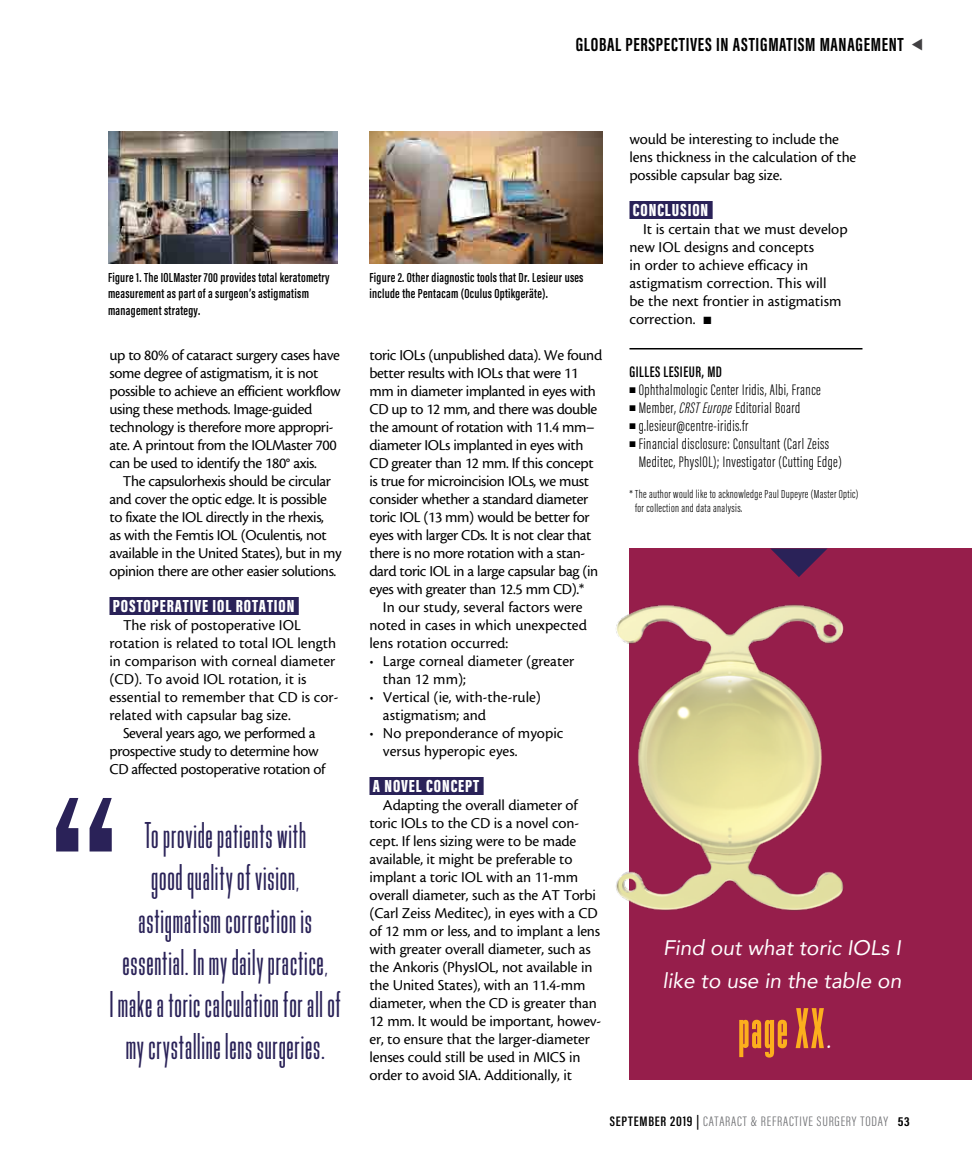
<style>
.page{position:relative;width:972px;height:1161px;background:#fff}
.page>*{position:absolute;margin:0;border:0;box-sizing:border-box;transform-origin:0 0}
.t1{font:60px "Bee Four";letter-spacing:.02em;color:#fcaf1d}
.t2{font:39px/42px "Bee Three";letter-spacing:.02em;color:#2a2258;text-align:center}
.t3{font:italic 21px/33px "Avenir";color:#fff}
.t4{font:700 19.5px "Acumin Pro Extra Cond";letter-spacing:.035em;color:#000}
.t5{font:900 18px "Acumin Pro Extra Cond";letter-spacing:.05em;color:#fff}
.t6{font:15.75px/18px "Cronos MM 408 10";letter-spacing:-.01em;color:#000}
.t7{font:300 15.75px/18px "Acumin Pro Extra Cond";letter-spacing:.03em;color:#000}
.t8{font:600 15.75px "Acumin Pro Extra Cond";letter-spacing:.03em;color:#000}
.t9{font:300 14.1px "Acumin Pro Extra Cond";letter-spacing:.05em;color:#6d6e71;scale:1.11 1}
.t10{font:600 13.5px/16.5px "Acumin Pro Extra Cond";letter-spacing:.02em;color:#000}
.t11{font:300 12px/13.5px "Acumin Pro Extra Cond";letter-spacing:.03em;color:#000}
.s1{font-style:italic}
.s2{font-weight:600;color:#000}
.s3{font-weight:700;font-size:13.35px;color:#000}
</style>
<div class="page">
<div style="left:110px;top:597px;width:189px;height:18px;background:#2a2258"></div>
<div style="left:369px;top:777px;width:115px;height:18px;background:#2a2258"></div>
<div style="left:630px;top:201px;width:83px;height:18px;background:#2a2258"></div>
<hr style="left:630px;top:348px;width:232px;height:2px;background:#000">
<img style="left:108px;top:131px;width:230px;height:132px">
<svg style="left:56px;top:798px;width:56px;height:54px"></svg>
<div style="left:629px;top:548px;width:343px;height:532px;background:#961e4b"></div>
<svg style="left:770px;top:548px;width:58px;height:29px"></svg>
<img style="left:616px;top:604px;width:228px;height:307px">
<img style="left:370px;top:131px;width:232px;height:132px">
<p class="t4" style="left:576px;top:32px;width:329px">GLOBAL PERSPECTIVES IN ASTIGMATISM MANAGEMENT</p>
<p class="t10" style="left:108px;top:269px;width:223px">Figure 1. The IOLMaster 700 provides total keratometry measurement as part of a surgeon’s astigmatism management strategy.</p>
<p class="t6" style="left:110px;top:346px;width:233px">up to 80% of cataract surgery cases have some degree of astigmatism, it is not possible to achieve an efficient workflow using these methods. Image-guided technology is therefore more appropri&shy;ate. A printout from the IOLMaster 700 can be used to identify the 180° axis.</p>
<p class="t6" style="left:110px;top:472px;width:234px;text-indent:13px">The capsulorhexis should be circular and cover the optic edge. It is possible to fixate the IOL directly in the rhexis,<br>as with the Femtis IOL (Oculentis, not available in the United States), but in my opinion there are other easier solutions.</p>
<p class="t5" style="left:113px;top:595px;width:183px">POSTOPERATIVE IOL ROTATION</p>
<p class="t6" style="left:110px;top:616px;width:231px;text-indent:13px">The risk of postoperative IOL rotation is related to total IOL length in comparison with corneal diameter (CD). To avoid IOL rotation, it is essential to remember that CD is cor&shy;related with capsular bag size.</p>
<p class="t6" style="left:110px;top:724px;width:217px;text-align:center">Several years ago, we performed a prospective study to determine how<br>CD affected postoperative rotation of</p>
<h2 class="t2" style="left:110px;top:815px;width:232px">To provide patients with<br>good quality of vision, astigmatism correction is essential. In my daily practice,<br>I make a toric calculation for all of my crystalline lens surgeries.</h2>
<p class="t10" style="left:369px;top:269px;width:216px">Figure 2. Other diagnostic tools that Dr. Lesieur uses include the Pentacam (Oculus Optikgeräte).</p>
<p class="t6" style="left:369px;top:346px;width:234px">toric IOLs (unpublished data). We found better results with IOLs that were 11 mm in diameter implanted in eyes with CD up to 12 mm, and there was double the amount of rotation with 11.4 mm– diameter IOLs implanted in eyes with CD greater than 12 mm. If this concept is true for microincision IOLs, we must consider whether a standard diameter toric IOL (13 mm) would be better for eyes with larger CDs. It is not clear that there is no more rotation with a stan&shy;dard toric IOL in a large capsular bag (in eyes with greater than 12.5 mm CD).*</p>
<p class="t6" style="left:369px;top:598px;width:219px;text-indent:13px">In our study, several factors were noted in cases in which unexpected lens rotation occurred:</p>
<p class="t6" style="left:383px;top:652px;width:193px;text-indent:-13px">• Large corneal diameter (greater than 12 mm);</p>
<p class="t6" style="left:383px;top:688px;width:160px;text-indent:-13px">• Vertical (ie, with-the-rule) astigmatism; and</p>
<p class="t6" style="left:383px;top:724px;width:182px;text-indent:-13px">• No preponderance of myopic versus hyperopic eyes.</p>
<p class="t5" style="left:373px;top:775px;width:108px">A NOVEL CONCEPT</p>
<p class="t6" style="left:370px;top:796px;width:233px;text-indent:13px">Adapting the overall diameter of toric IOLs to the CD is a novel con&shy;cept. If lens sizing were to be made available, it might be preferable to implant a toric IOL with an 11-mm overall diameter, such as the AT Torbi (Carl Zeiss Meditec), in eyes with a CD of 12 mm or less, and to implant a lens with greater overall diameter, such as the Ankoris (PhysIOL, not available in the United States), with an 11.4-mm diameter, when the CD is greater than 12 mm. It would be important, howev&shy;er, to ensure that the larger-diameter lenses could still be used in MICS in order to avoid SIA. Additionally, it</p>
<p class="t6" style="left:630px;top:130px;width:228px">would be interesting to include the lens thickness in the calculation of the possible capsular bag size.</p>
<p class="t5" style="left:633px;top:199px;width:77px">CONCLUSION</p>
<p class="t6" style="left:630px;top:220px;width:220px;text-indent:13px">It is certain that we must develop new IOL designs and concepts<br>in order to achieve efficacy in astigmatism correction. This will<br>be the next frontier in astigmatism correction. ■</p>
<p class="t8" style="left:630px;top:362px;width:94px">GILLES LESIEUR, MD</p>
<p class="t7" style="left:630px;top:380px;width:193px">■ Ophthalmologic Center Iridis, Albi, France</p>
<p class="t7" style="left:630px;top:398px;width:172px">■ Member, <span class="s1">CRST Europe</span> Editorial Board</p>
<p class="t7" style="left:629px;top:416px;width:120px">■ g.lesieur@centre-iridis.fr</p>
<p class="t7" style="left:639px;top:434px;width:205px;text-indent:-9px">■ Financial disclosure: Consultant (Carl Zeiss<br>Meditec, PhysIOL); Investigator (Cutting Edge)</p>
<p class="t11" style="left:635px;top:487px;width:225px;text-indent:-6px">* The author would like to acknowledge Paul Dupeyre (Master Optic) for collection and data analysis.</p>
<h3 class="t3" style="left:663px;top:931px;width:240px">Find out what toric IOLs I like to use in the table on</h3>
<h1 class="t1" style="left:738px;top:996px;width:88px">page XX</h1>
<h3 class="t3" style="left:826px;top:1024px;width:7px">.</h3>
<p class="t9" style="left:610px;top:1113px;width:272px"><span class="s2">SEPTEMBER 2019 |</span> CATARACT &amp; REFRACTIVE SURGERY TODAY <span class="s3">53</span></p>
</div>
